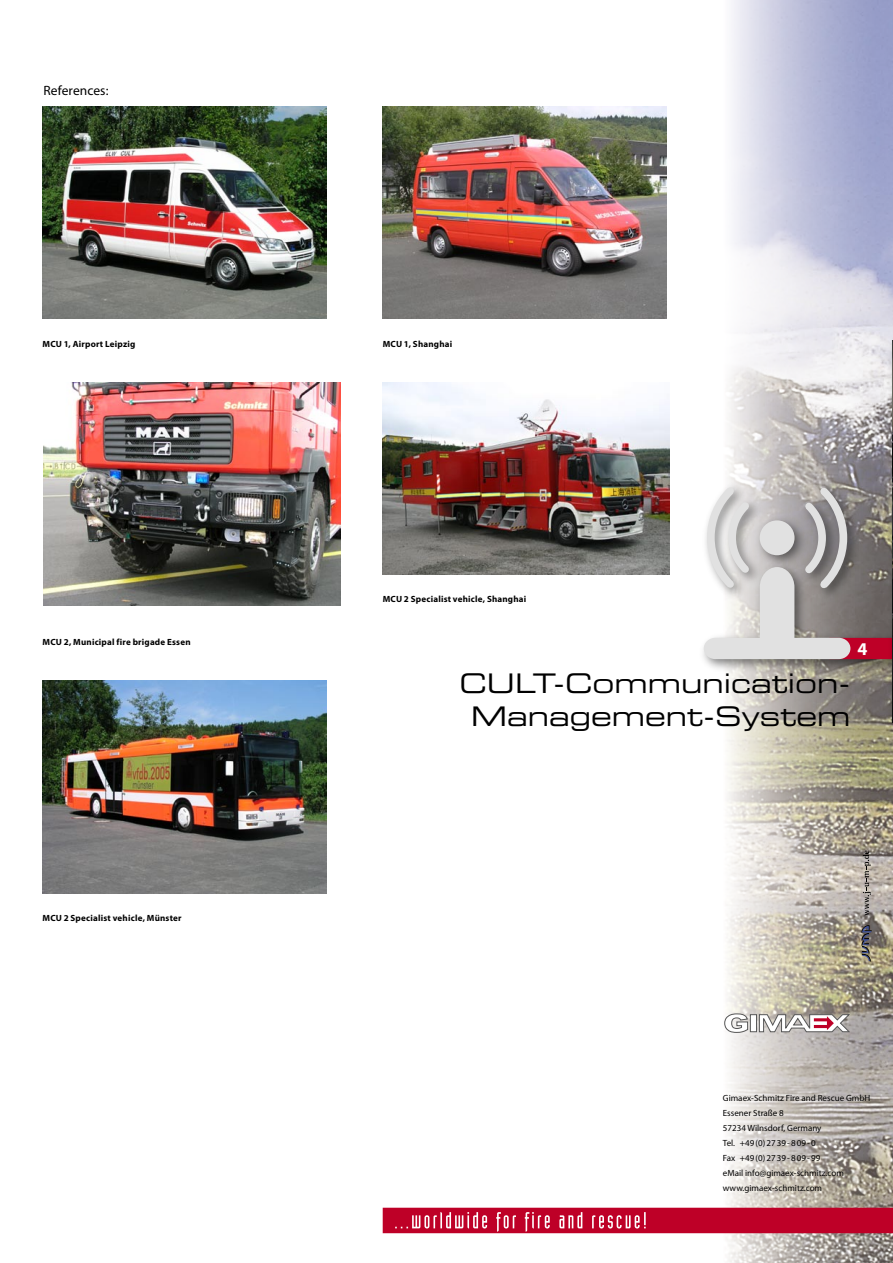
<style>
.page{position:relative;width:893px;height:1263px;background:#fff}
.page>*{position:absolute;margin:0;border:0;box-sizing:border-box;transform-origin:0 0}
.Headline{font:27px/33px "Eurostile LT Std Ex 2";color:#000;text-align:center}
.t1{font:700 18px "Myriad Pro";color:#fff}
.Fliesstext{font:13.5px "Myriad Pro";letter-spacing:.005em;color:#000}
.t2{font:9px "Myriad Pro";color:#000}
.Bildunterschriften{font:700 9px "Myriad Pro";letter-spacing:.02em;color:#000}
</style>
<div class="page">
<svg style="left:719px;top:0;width:174px;height:1263px"></svg>
<div style="left:383px;top:1208px;width:510px;height:25px;background:#be0027"></div>
<svg style="left:395px;top:1212px;width:92px;height:16px"></svg>
<svg style="left:496px;top:1212px;width:20px;height:20px"></svg>
<svg style="left:525px;top:1212px;width:25px;height:20px"></svg>
<svg style="left:559px;top:1212px;width:23px;height:16px"></svg>
<svg style="left:592px;top:1212px;width:54px;height:16px"></svg>
<div style="left:697px;top:481px;width:196px;height:194px;background:#000;opacity:.5"></div>
<div style="left:829px;top:638px;width:64px;height:21px;background:#be0027"></div>
<svg style="left:704px;top:486px;width:146px;height:173px;background:#c4c2c2"></svg>
<svg style="left:863px;top:850px;width:8px;height:66px"></svg>
<svg style="left:861px;top:926px;width:11px;height:35px"></svg>
<svg style="left:758px;top:1014px;width:92px;height:18px"></svg>
<div style="left:750px;top:1015px;width:6px;height:17px;background:#fff"></div>
<div style="left:750px;top:1014px;width:7px;height:18px;border:1px solid #565656"></div>
<svg style="left:724px;top:1013px;width:24px;height:20px"></svg>
<div style="left:886px;top:334px;width:7px;height:404px;background:#000;opacity:.5"></div>
<img style="left:892px;top:340px;width:1px;height:383px">
<img style="left:43px;top:680px;width:283px;height:213px">
<img style="left:383px;top:383px;width:287px;height:191px">
<img style="left:43px;top:106px;width:283px;height:213px">
<img style="left:383px;top:106px;width:283px;height:213px">
<img style="left:43px;top:383px;width:297px;height:222px">
<p class="Fliesstext" style="left:43px;top:83px;width:67px">References:</p>
<p class="Bildunterschriften" style="left:43px;top:339px;width:94px">MCU 1, Airport Leipzig</p>
<p class="Bildunterschriften" style="left:383px;top:339px;width:71px">MCU 1, Shanghai</p>
<p class="Bildunterschriften" style="left:43px;top:636px;width:150px">MCU 2, Municipal fire brigade Essen</p>
<p class="Bildunterschriften" style="left:43px;top:913px;width:141px">MCU 2 Specialist vehicle, Münster</p>
<p class="Bildunterschriften" style="left:383px;top:594px;width:145px">MCU 2 Specialist vehicle, Shanghai</p>
<p class="Headline" style="left:460px;top:666px;width:392px">CULT-Communication-<br>Management-System</p>
<p class="t1" style="left:857px;top:639px;width:11px">4</p>
<p class="t2" style="left:723px;top:1093px;width:149px">Gimaex-Schmitz Fire and Rescue GmbH</p>
<p class="t2" style="left:723px;top:1108px;width:63px">Essener Straße 8</p>
<p class="t2" style="left:723px;top:1123px;width:100px">57234 Wilnsdorf, Germany</p>
<p class="t2" style="left:723px;top:1138px;width:94px">Tel. +49 (0) 27 39 - 8 09 - 0</p>
<p class="t2" style="left:723px;top:1153px;width:99px">Fax +49 (0) 27 39 - 8 09 - 99</p>
<p class="t2" style="left:723px;top:1168px;width:123px">eMail info@gimaex-schmitz.com</p>
<p class="t2" style="left:723px;top:1183px;width:101px">www.gimaex-schmitz.com</p>
</div>
